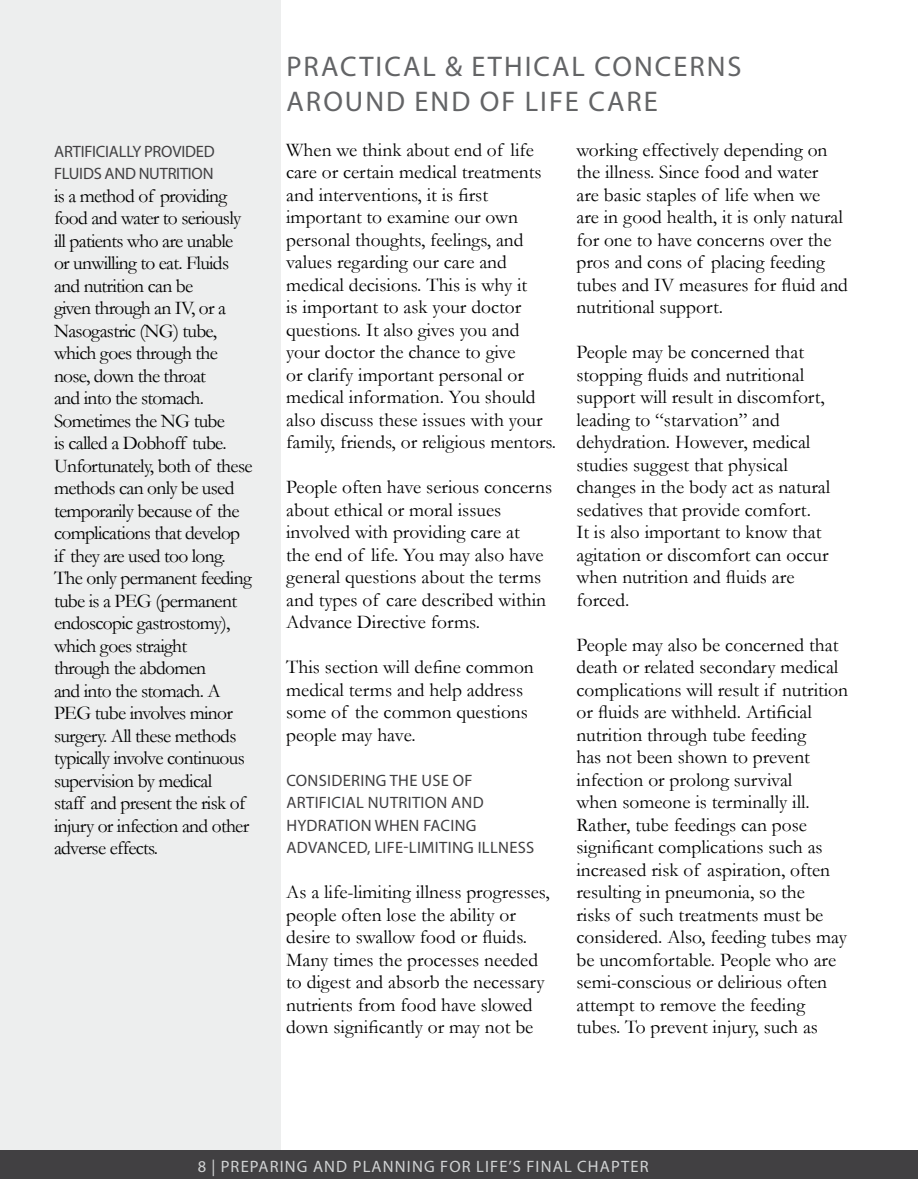
<style>
.page{position:relative;width:918px;height:1188px;background:#fff}
.page>*{position:absolute;margin:0;border:0;box-sizing:border-box;transform-origin:0 0}
.t1{font:28.5px/34.5px "Myriad Pro";letter-spacing:.07em;color:#636466}
.t2{font:19.5px/22.5px "Garamond";color:#000}
.t3{font:19.5px/22.5px "Garamond";letter-spacing:-.035em;color:#000}
.t4{font:16.5px/22.5px "Myriad Pro";letter-spacing:.02em;color:#414042}
.t5{font:16.5px "Myriad Pro";letter-spacing:.07em;color:#d1d3d4}
.t6{font:16.5px/22.5px "Myriad Pro";letter-spacing:-.015em;color:#414042}
</style>
<div class="page">
<div style="left:0;top:1150px;width:918px;height:29px;background:#414042"></div>
<div style="left:0;top:0;width:281px;height:1150px;background:#edeeee"></div>
<p class="t6" style="left:54px;top:140px;width:162px">ARTIFICIALLY PROVIDED<br>FLUIDS AND NUTRITION</p>
<p class="t3" style="left:54px;top:184px;width:200px">is a method of providing food and water to seriously ill patients who are unable or unwilling to eat. Fluids and nutrition can be<br>given through an IV, or a<br>Nasogastric (NG) tube, which goes through the nose, down the throat<br>and into the stomach.<br>Sometimes the NG tube<br>is called a Dobhoff tube.<br>Unfortunately, both of these methods can only be used temporarily because of the complications that develop if they are used too long.<br>The only permanent feeding tube is a PEG (permanent endoscopic gastrostomy), which goes straight<br>through the abdomen<br>and into the stomach. A<br>PEG tube involves minor surgery. All these methods typically involve continuous supervision by medical<br>staff and present the risk of injury or infection and other adverse effects.</p>
<h1 class="t1" style="left:286px;top:49px;width:457px">PRACTICAL &amp; ETHICAL CONCERNS<br>AROUND END OF LIFE CARE</h1>
<p class="t2" style="left:286px;top:138px;width:272px">When we think about end of life care or certain medical treatments and interventions, it is first important to examine our own personal thoughts, feelings, and values regarding our care and medical decisions. This is why it<br>is important to ask your doctor questions. It also gives you and your doctor the chance to give<br>or clarify important personal or medical information. You should also discuss these issues with your family, friends, or religious mentors.</p>
<p class="t2" style="left:286px;top:475px;width:268px">People often have serious concerns about ethical or moral issues involved with providing care at<br>the end of life. You may also have general questions about the terms and types of care described within<br>Advance Directive forms.</p>
<p class="t2" style="left:286px;top:655px;width:249px">This section will define common medical terms and help address some of the common questions people may have.</p>
<p class="t4" style="left:286px;top:768px;width:250px">CONSIDERING THE USE OF<br>ARTIFICIAL NUTRITION AND<br>HYDRATION WHEN FACING<br>ADVANCED, LIFE-LIMITING ILLNESS</p>
<p class="t2" style="left:286px;top:880px;width:265px">As a life-limiting illness progresses, people often lose the ability or desire to swallow food or fluids.<br>Many times the processes needed to digest and absorb the necessary nutrients from food have slowed down significantly or may not be</p>
<p class="t2" style="left:576px;top:138px;width:273px">working effectively depending on the illness. Since food and water<br>are basic staples of life when we<br>are in good health, it is only natural for one to have concerns over the pros and cons of placing feeding tubes and IV measures for fluid and nutritional support.</p>
<p class="t2" style="left:576px;top:340px;width:255px">People may be concerned that stopping fluids and nutritional support will result in discomfort, leading to “starvation” and dehydration. However, medical studies suggest that physical changes in the body act as natural sedatives that provide comfort.<br>It is also important to know that agitation or discomfort can occur when nutrition and fluids are forced.</p>
<p class="t2" style="left:576px;top:633px;width:273px">People may also be concerned that death or related secondary medical complications will result if nutrition or fluids are withheld. Artificial nutrition through tube feeding<br>has not been shown to prevent infection or prolong survival<br>when someone is terminally ill.<br>Rather, tube feedings can pose significant complications such as increased risk of aspiration, often resulting in pneumonia, so the<br>risks of such treatments must be considered. Also, feeding tubes may be uncomfortable. People who are semi-conscious or delirious often attempt to remove the feeding tubes. To prevent injury, such as</p>
<p class="t5" style="left:198px;top:1156px;width:452px">8 | PREPARING AND PLANNING FOR LIFE’S FINAL CHAPTER</p>
</div>
